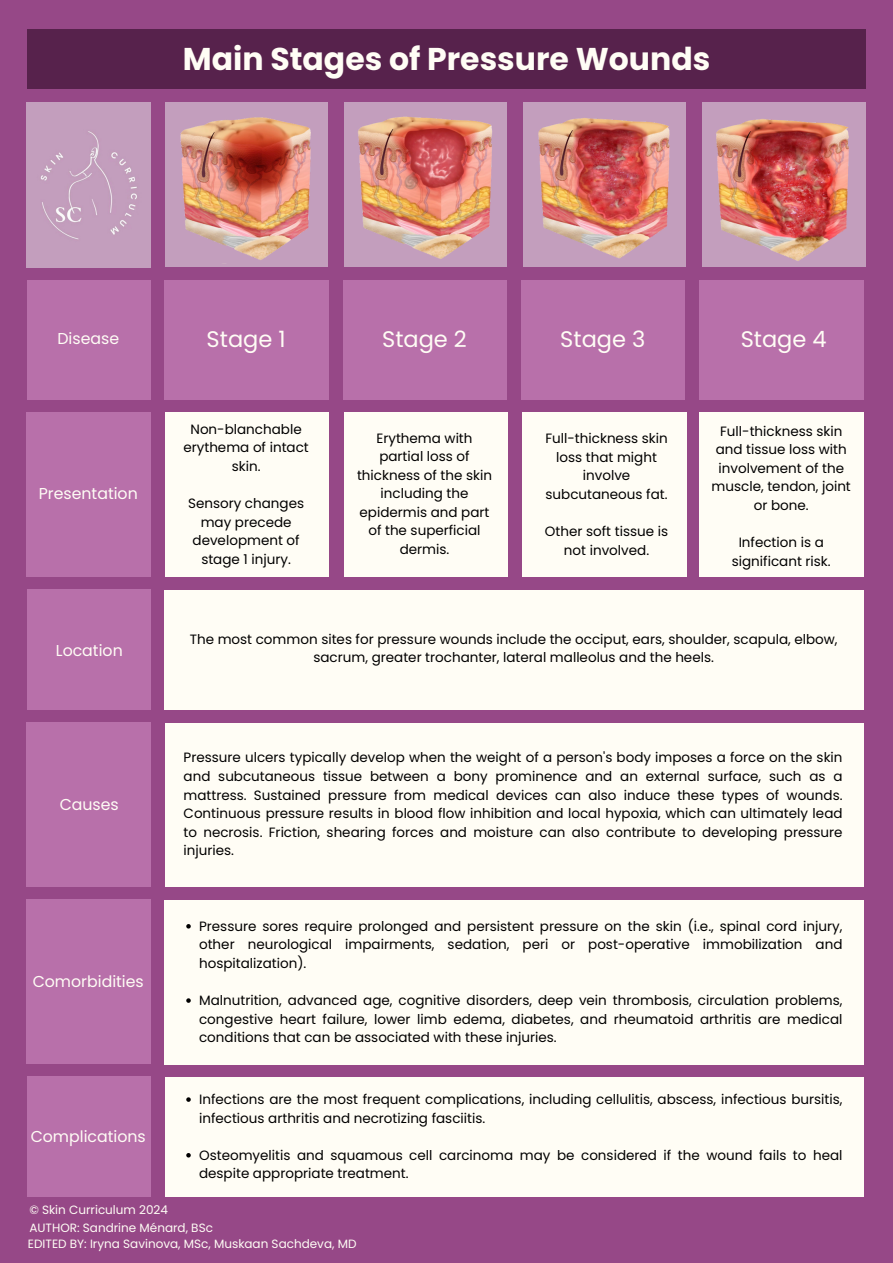
<style>
.page{position:relative;width:893px;height:1263px;background:#964887}
.page>*{position:absolute;margin:0;border:0;box-sizing:border-box;transform-origin:0 0}
.t1{font:700 31.5px "Poppins";color:#fffdf5}
.t2{font:22.5px "Poppins";color:#fffdf5}
.t3{font:15.75px "Poppins";color:#fffdf5}
.t4{font:13.5px/18.6px "Poppins";color:#000;text-align:center}
.t5{font:12px "Poppins";color:#fffdf5}
</style>
<div class="page">
<div style="left:27px;top:29px;width:838px;height:60px;background:#57224c"></div>
<div style="left:165px;top:102px;width:163px;height:165px;background:#c39ebd"></div>
<div style="left:165px;top:280px;width:163px;height:119px;background:#b870aa"></div>
<div style="left:165px;top:412px;width:164px;height:165px;background:#fffdf5"></div>
<div style="left:27px;top:280px;width:123px;height:119px;background:#b870aa"></div>
<div style="left:344px;top:103px;width:163px;height:164px;background:#c39ebd"></div>
<div style="left:523px;top:102px;width:163px;height:165px;background:#c39ebd"></div>
<div style="left:702px;top:102px;width:163px;height:165px;background:#c39ebd"></div>
<div style="left:343px;top:280px;width:164px;height:119px;background:#b870aa"></div>
<div style="left:521px;top:280px;width:164px;height:119px;background:#b870aa"></div>
<div style="left:699px;top:280px;width:164px;height:119px;background:#b870aa"></div>
<div style="left:27px;top:412px;width:123px;height:164px;background:#b870aa"></div>
<div style="left:344px;top:412px;width:164px;height:165px;background:#fffdf5"></div>
<div style="left:522px;top:412px;width:164px;height:165px;background:#fffdf5"></div>
<div style="left:699px;top:412px;width:164px;height:165px;background:#fffdf5"></div>
<div style="left:27px;top:590px;width:123px;height:119px;background:#b870aa"></div>
<div style="left:165px;top:590px;width:698px;height:120px;background:#fffdf5"></div>
<div style="left:27px;top:722px;width:123px;height:164px;background:#b870aa"></div>
<div style="left:165px;top:723px;width:698px;height:163px;background:#fffdf5"></div>
<div style="left:27px;top:900px;width:123px;height:164px;background:#b870aa"></div>
<div style="left:164px;top:900px;width:699px;height:164px;background:#fffdf5"></div>
<div style="left:27px;top:1077px;width:123px;height:119px;background:#b870aa"></div>
<div style="left:165px;top:1077px;width:698px;height:119px;background:#fffdf5"></div>
<div style="left:27px;top:102px;width:124px;height:166px;background:#c39ebd"></div>
<img style="left:180px;top:117px;width:131px;height:143px">
<img style="left:358px;top:116px;width:135px;height:143px">
<img style="left:538px;top:118px;width:132px;height:141px">
<img style="left:716px;top:119px;width:133px;height:142px">
<svg style="left:186px;top:924px;width:5px;height:4px"></svg>
<svg style="left:186px;top:998px;width:5px;height:5px"></svg>
<svg style="left:186px;top:1097px;width:5px;height:5px"></svg>
<svg style="left:186px;top:1153px;width:5px;height:4px"></svg>
<p class="t1" style="left:183px;top:37px;width:529px">Main Stages of Pressure Wounds</p>
<p class="t3" style="left:57px;top:328px;width:63px">Disease</p>
<p class="t3" style="left:39px;top:483px;width:100px">Presentation</p>
<p class="t3" style="left:56px;top:639px;width:68px">Location</p>
<p class="t3" style="left:60px;top:793px;width:61px">Causes</p>
<p class="t3" style="left:33px;top:970px;width:113px">Comorbidities</p>
<p class="t3" style="left:31px;top:1125px;width:117px">Complications</p>
<p class="t2" style="left:207px;top:323px;width:80px">Stage 1</p>
<h3 class="t2" style="left:382px;top:324px;width:86px">Stage 2</h3>
<p class="t2" style="left:560px;top:323px;width:86px">Stage 3</p>
<h2 class="t2" style="left:740px;top:324px;width:87px">Stage 4</h2>
<p class="t4" style="left:183px;top:420px;width:127px">Non-blanchable erythema of intact skin.</p>
<h2 class="t4" style="left:188px;top:494px;width:118px">Sensory changes may precede development of stage 1 injury.</h2>
<p class="t4" style="left:357px;top:429px;width:136px">Erythema with partial loss of thickness of the skin including the epidermis and part of the superficial dermis.</p>
<h2 class="t4" style="left:545px;top:429px;width:124px">Full-thickness skin loss that might involve subcutaneous fat.</h2>
<p class="t4" style="left:545px;top:522px;width:125px">Other soft tissue is not involved.</p>
<h2 class="t4" style="left:711px;top:422px;width:141px">Full-thickness skin and tissue loss with involvement of the muscle, tendon, joint or bone.</h2>
<p class="t4" style="left:732px;top:533px;width:100px">Infection is a significant risk.</p>
<h3 class="t4" style="left:190px;top:630px;width:649px">The most common sites for pressure wounds include the occiput, ears, shoulder, scapula, elbow, sacrum, greater trochanter, lateral malleolus and the heels.</h3>
<p class="t4" style="left:184px;top:748px;width:660px;text-align:justify">Pressure ulcers typically develop when the weight of a person's body imposes a force on the skin and subcutaneous tissue between a bony prominence and an external surface, such as a mattress. Sustained pressure from medical devices can also induce these types of wounds.<br>Continuous pressure results in blood flow inhibition and local hypoxia, which can ultimately lead to necrosis. Friction, shearing forces and moisture can also contribute to developing pressure injuries.</p>
<h4 class="t4" style="left:199px;top:917px;width:645px;text-align:justify">Pressure sores require prolonged and persistent pressure on the skin (i.e., spinal cord injury, other neurological impairments, sedation, peri or post-operative immobilization and hospitalization).</h4>
<h4 class="t4" style="left:199px;top:991px;width:645px;text-align:justify">Malnutrition, advanced age, cognitive disorders, deep vein thrombosis, circulation problems, congestive heart failure, lower limb edema, diabetes, and rheumatoid arthritis are medical conditions that can be associated with these injuries.</h4>
<p class="t4" style="left:199px;top:1090px;width:645px;text-align:left">Infections are the most frequent complications, including cellulitis, abscess, infectious bursitis, infectious arthritis and necrotizing fasciitis.</p>
<h4 class="t4" style="left:199px;top:1146px;width:645px;text-align:left">Osteomyelitis and squamous cell carcinoma may be considered if the wound fails to heal despite appropriate treatment.</h4>
<p class="t5" style="left:29px;top:1201px;width:140px">© Skin Curriculum 2024</p>
<h4 class="t5" style="left:29px;top:1219px;width:185px">AUTHOR: Sandrine Ménard, BSc</h4>
<h4 class="t5" style="left:28px;top:1236px;width:330px">EDITED BY: Iryna Savinova, MSc, Muskaan Sachdeva, MD</h4>
</div>
